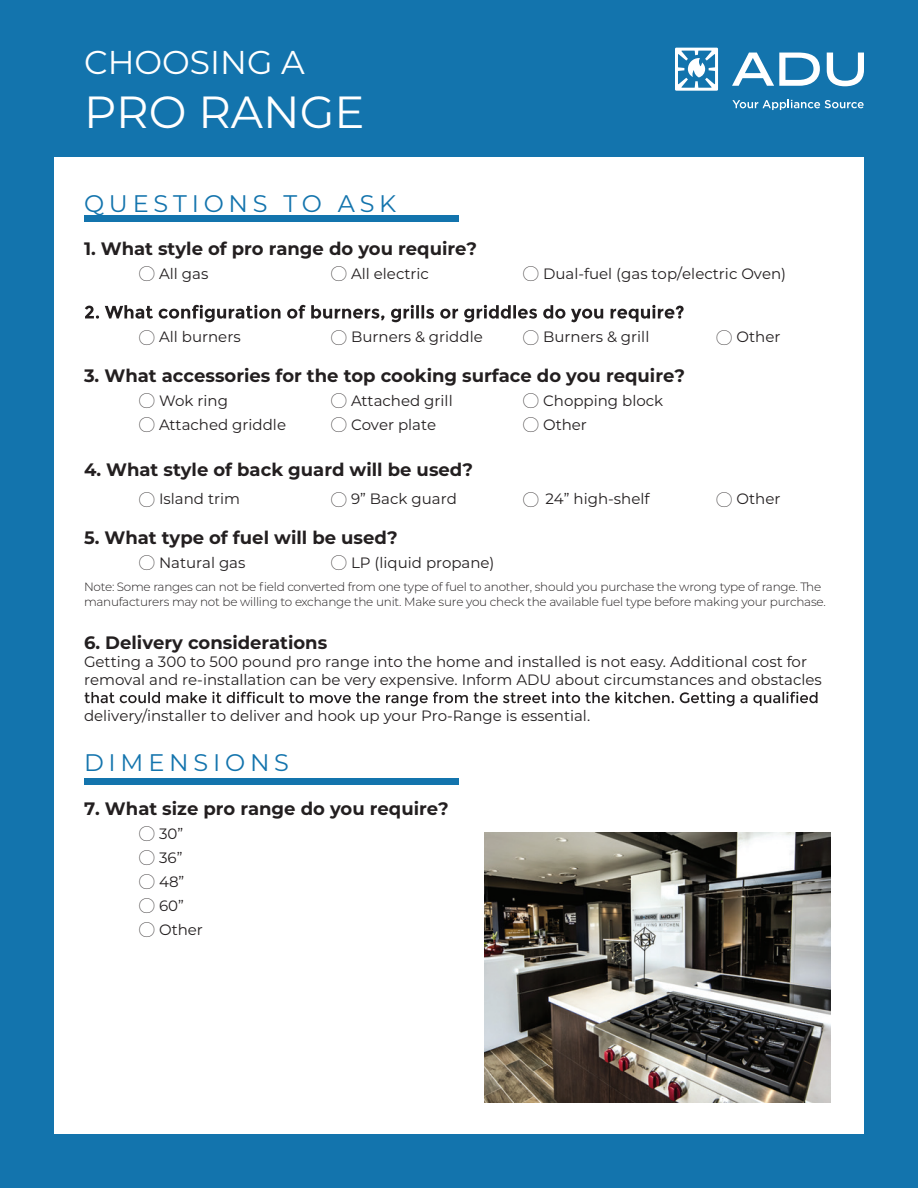
<style>
.page{position:relative;width:918px;height:1188px;background:#1374ad}
.page>*{position:absolute;margin:0;border:0;box-sizing:border-box;transform-origin:0 0}
.t1{font:45px "Montserrat";color:#fff}
.t2{font:33px "Montserrat";color:#fff}
.t3{font:24px "Montserrat";letter-spacing:.2em;color:#1374ad}
.t4{font:700 18px "Montserrat";color:#231f20}
.t5{font:15px/24px "Montserrat";color:#231f20}
.t6{font:300 12px/14.4px "Montserrat";letter-spacing:-.02em;color:#231f20}
.s1{font-weight:100;font-size:21px}
</style>
<div class="page">
<div style="left:54px;top:158px;width:810px;height:976px;background:#fff"></div>
<svg style="left:85px;top:305px;width:599px;height:17px"></svg>
<svg style="left:85px;top:692px;width:733px;height:14px"></svg>
<div style="left:84px;top:216px;width:375px;height:6px;background:#1374ad"></div>
<div style="left:84px;top:778px;width:375px;height:6px;background:#1374ad"></div>
<img style="left:485px;top:832px;width:345px;height:270px">
<svg style="left:732px;top:100px;width:132px;height:10px"></svg>
<svg style="left:732px;top:53px;width:88px;height:33px"></svg>
<svg style="left:827px;top:53px;width:37px;height:33px"></svg>
<svg style="left:675px;top:48px;width:43px;height:43px"></svg>
<p class="t2" style="left:84px;top:39px;width:222px">CHOOSING A</p>
<p class="t1" style="left:84px;top:81px;width:282px">PRO RANGE</p>
<p class="t3" style="left:84px;top:187px;width:314px">QUESTIONS TO ASK</p>
<p class="t4" style="left:84px;top:236px;width:395px">1. What style of pro range do you require?</p>
<p class="t5" style="left:138px;top:261px;width:72px"><span class="s1">O</span> All gas</p>
<p class="t5" style="left:330px;top:261px;width:101px"><span class="s1">O</span> All electric</p>
<p class="t5" style="left:522px;top:261px;width:266px"><span class="s1">O</span> Dual-fuel (gas top/electric Oven)</p>
<p class="t5" style="left:138px;top:325px;width:104px"><span class="s1">O</span> All burners</p>
<p class="t5" style="left:330px;top:325px;width:154px"><span class="s1">O</span> Burners &amp; griddle</p>
<p class="t5" style="left:522px;top:325px;width:129px"><span class="s1">O</span> Burners &amp; grill</p>
<p class="t5" style="left:716px;top:325px;width:67px"><span class="s1">O</span> Other</p>
<p class="t4" style="left:84px;top:363px;width:603px">3. What accessories for the top cooking surface do you require?</p>
<p class="t5" style="left:138px;top:388px;width:92px"><span class="s1">O</span> Wok ring</p>
<p class="t5" style="left:330px;top:388px;width:124px"><span class="s1">O</span> Attached grill</p>
<p class="t5" style="left:522px;top:388px;width:143px"><span class="s1">O</span> Chopping block</p>
<p class="t5" style="left:138px;top:412px;width:150px"><span class="s1">O</span> Attached griddle</p>
<p class="t5" style="left:330px;top:412px;width:108px"><span class="s1">O</span> Cover plate</p>
<p class="t5" style="left:522px;top:412px;width:67px"><span class="s1">O</span> Other</p>
<p class="t4" style="left:84px;top:456px;width:390px">4. What style of back guard will be used?</p>
<p class="t5" style="left:138px;top:487px;width:104px"><span class="s1">O</span> Island trim</p>
<p class="t5" style="left:330px;top:487px;width:128px"><span class="s1">O</span> 9” Back guard</p>
<p class="t5" style="left:522px;top:487px;width:129px"><span class="s1">O</span> 24” high-shelf</p>
<p class="t5" style="left:716px;top:487px;width:67px"><span class="s1">O</span> Other</p>
<p class="t4" style="left:84px;top:525px;width:315px">5. What type of fuel will be used?</p>
<p class="t5" style="left:138px;top:550px;width:109px"><span class="s1">O</span> Natural gas</p>
<p class="t5" style="left:330px;top:550px;width:166px"><span class="s1">O</span> LP (liquid propane)</p>
<p class="t6" style="left:84px;top:580px;width:743px">Note: Some ranges can not be field converted from one type of fuel to another, should you purchase the wrong type of range. The manufacturers may not be willing to exchange the unit. Make sure you check the available fuel type before making your purchase.</p>
<p class="t4" style="left:84px;top:630px;width:245px">6. Delivery considerations</p>
<p class="t5" style="left:84px;top:652px;width:739px;line-height:18px">Getting a 300 to 500 pound pro range into the home and installed is not easy. Additional cost for removal and re-installation can be very expensive. Inform ADU about circumstances and obstacles</p>
<p class="t5" style="left:84px;top:703px;width:508px">delivery/installer to deliver and hook up your Pro-Range is essential.</p>
<p class="t3" style="left:84px;top:746px;width:207px">DIMENSIONS</p>
<p class="t4" style="left:84px;top:795px;width:366px">7. What size pro range do you require?</p>
<p class="t5" style="left:138px;top:821px;width:67px"><span class="s1">O</span> 30”<br><span class="s1">O</span> 36”<br><span class="s1">O</span> 48”<br><span class="s1">O</span> 60”<br><span class="s1">O</span> Other</p>
</div>
